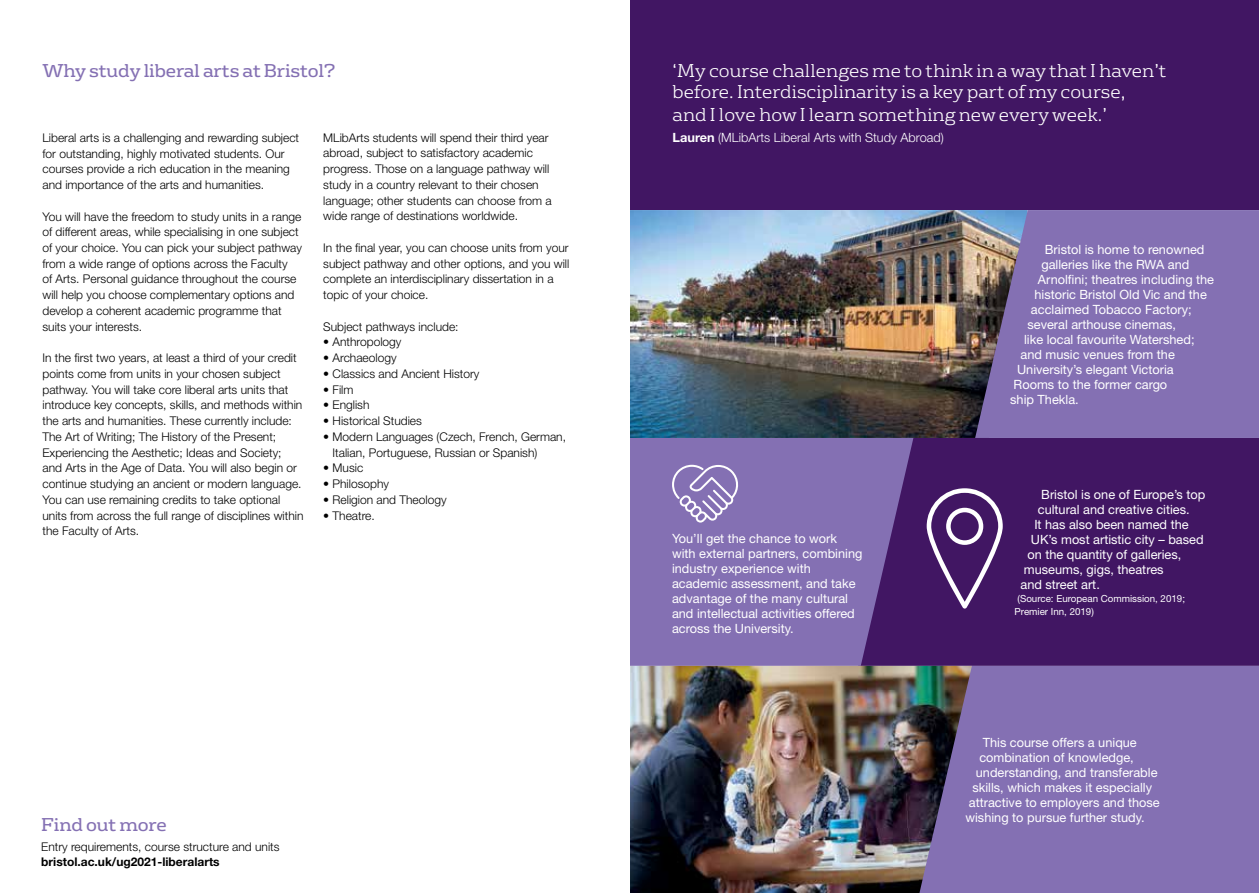
<style>
.page{position:relative;width:1259px;height:893px;background:#fff}
.page>*{position:absolute;margin:0;border:0;box-sizing:border-box;transform-origin:0 0}
.t1{font:300 18px/21px "FS Rufus";color:#fff}
.t2{font:18px "FS Rufus";letter-spacing:-.01em;color:#8470b3}
.t3{font:12.75px/15px "Helvetica Neue";color:#fff}
.t4{font:300 12.75px "Helvetica Neue";color:#fff}
.t5{font:300 12px/15.8px "Helvetica Neue";color:#000}
.t6{font:700 12px "Helvetica Neue";color:#000}
.t7{font:9.75px/12.8px "Helvetica Neue";color:#fff}
.s1{font-weight:700}
</style>
<div class="page">
<div style="left:630px;top:0;width:629px;height:210px;background:#411663"></div>
<img style="left:630px;top:210px;width:345px;height:228px">
<div style="left:913px;top:438px;width:346px;height:228px;background:#411663"></div>
<svg style="left:975px;top:210px;width:284px;height:228px;background:#826fac"></svg>
<svg style="left:630px;top:438px;width:283px;height:228px;background:#7d67ab"></svg>
<div style="left:972px;top:666px;width:287px;height:227px;background:#8470b3"></div>
<img style="left:630px;top:666px;width:342px;height:227px">
<svg style="left:926px;top:488px;width:76px;height:121px"></svg>
<svg style="left:672px;top:465px;width:68px;height:58px;background:#9c8cc1"></svg>
<h1 class="t2" style="left:43px;top:56px;width:294px">Why study liberal arts at Bristol?</h1>
<p class="t5" style="left:43px;top:129px;width:258px">Liberal arts is a challenging and rewarding subject for outstanding, highly motivated students. Our courses provide a rich education in the meaning and importance of the arts and humanities.</p>
<p class="t5" style="left:43px;top:208px;width:261px">You will have the freedom to study units in a range of different areas, while specialising in one subject of your choice. You can pick your subject pathway from a wide range of options across the Faculty<br>of Arts. Personal guidance throughout the course will help you choose complementary options and develop a coherent academic programme that suits your interests.</p>
<p class="t5" style="left:43px;top:350px;width:262px">In the first two years, at least a third of your credit points come from units in your chosen subject pathway. You will take core liberal arts units that introduce key concepts, skills, and methods within the arts and humanities. These currently include:<br>The Art of Writing; The History of the Present; Experiencing the Aesthetic; Ideas and Society; and Arts in the Age of Data. You will also begin or continue studying an ancient or modern language.<br>You can use remaining credits to take optional units from across the full range of disciplines within the Faculty of Arts.</p>
<p class="t5" style="left:323px;top:129px;width:230px">MLibArts students will spend their third year abroad, subject to satisfactory academic progress. Those on a language pathway will study in a country relevant to their chosen language; other students can choose from a wide range of destinations worldwide.</p>
<p class="t5" style="left:323px;top:239px;width:248px">In the final year, you can choose units from your subject pathway and other options, and you will complete an interdisciplinary dissertation in a topic of your choice.</p>
<p class="t5" style="left:323px;top:318px;width:137px">Subject pathways include:</p>
<p class="t5" style="left:323px;top:334px;width:80px">• Anthropology</p>
<p class="t5" style="left:323px;top:350px;width:75px">• Archaeology</p>
<p class="t5" style="left:323px;top:365px;width:158px">• Classics and Ancient History</p>
<p class="t5" style="left:323px;top:381px;width:32px">• Film</p>
<p class="t5" style="left:323px;top:397px;width:48px">• English</p>
<p class="t5" style="left:323px;top:413px;width:100px">• Historical Studies</p>
<p class="t5" style="left:332px;top:428px;width:235px;text-indent:-9px">• Modern Languages (Czech, French, German,<br>Italian, Portuguese, Russian or Spanish)</p>
<p class="t5" style="left:323px;top:460px;width:41px">• Music</p>
<p class="t5" style="left:323px;top:476px;width:67px">• Philosophy</p>
<p class="t5" style="left:323px;top:491px;width:125px">• Religion and Theology</p>
<p class="t5" style="left:323px;top:507px;width:53px">• Theatre.</p>
<h1 class="t2" style="left:41px;top:809px;width:127px">Find out more</h1>
<p class="t5" style="left:41px;top:838px;width:240px">Entry requirements, course structure and units</p>
<p class="t6" style="left:41px;top:855px;width:180px">bristol.ac.uk/ug2021-liberalarts</p>
<h1 class="t1" style="left:672px;top:59px;width:495px">‘My course challenges me to think in a way that I haven’t before. Interdisciplinarity is a key part of my course,</h1>
<h1 class="t1" style="left:672px;top:103px;width:436px">and I love how I learn something new every week.’</h1>
<p class="t4" style="left:672px;top:130px;width:273px"><span class="s1">Lauren</span> (MLibArts Liberal Arts with Study Abroad)</p>
<p class="t3" style="left:672px;top:530px;width:192px">You’ll get the chance to work with external partners, combining industry experience with academic assessment, and take advantage of the many cultural and intellectual activities offered across the University.</p>
<p class="t3" style="left:1045px;top:242px;width:161px">Bristol is home to renowned</p>
<p class="t3" style="left:1041px;top:257px;width:149px">galleries like the RWA and</p>
<p class="t3" style="left:1038px;top:272px;width:178px">Arnolfini; theatres including the</p>
<p class="t3" style="left:1034px;top:287px;width:174px">historic Bristol Old Vic and the</p>
<p class="t3" style="left:1031px;top:302px;width:162px">acclaimed Tobacco Factory;</p>
<p class="t3" style="left:1027px;top:317px;width:150px">several arthouse cinemas,</p>
<p class="t3" style="left:1024px;top:332px;width:172px">like local favourite Watershed;</p>
<p class="t3" style="left:1020px;top:347px;width:156px">and music venues from the</p>
<p class="t3" style="left:1017px;top:362px;width:158px">University’s elegant Victoria</p>
<p class="t3" style="left:1013px;top:377px;width:155px">Rooms to the former cargo</p>
<p class="t3" style="left:1010px;top:392px;width:70px">ship Thekla.</p>
<p class="t3" style="left:1041px;top:487px;width:166px">Bristol is one of Europe’s top</p>
<p class="t3" style="left:1037px;top:502px;width:153px">cultural and creative cities.</p>
<p class="t3" style="left:1034px;top:517px;width:156px">It has also been named the</p>
<p class="t3" style="left:1031px;top:532px;width:174px">UK’s most artistic city – based</p>
<p class="t3" style="left:1027px;top:547px;width:155px">on the quantity of galleries,</p>
<p class="t3" style="left:1024px;top:562px;width:141px">museums, gigs, theatres</p>
<p class="t3" style="left:1020px;top:577px;width:81px">and street art.</p>
<p class="t7" style="left:1014px;top:592px;width:172px;text-indent:3px">(Source: European Commission, 2019;<br>Premier Inn, 2019)</p>
<p class="t3" style="left:982px;top:735px;width:155px">This course offers a unique</p>
<p class="t3" style="left:979px;top:750px;width:156px">combination of knowledge,</p>
<p class="t3" style="left:976px;top:765px;width:183px">understanding, and transferable</p>
<p class="t3" style="left:972px;top:780px;width:181px">skills, which makes it especially</p>
<p class="t3" style="left:969px;top:795px;width:192px">attractive to employers and those</p>
<p class="t3" style="left:965px;top:810px;width:181px">wishing to pursue further study.</p>
</div>
